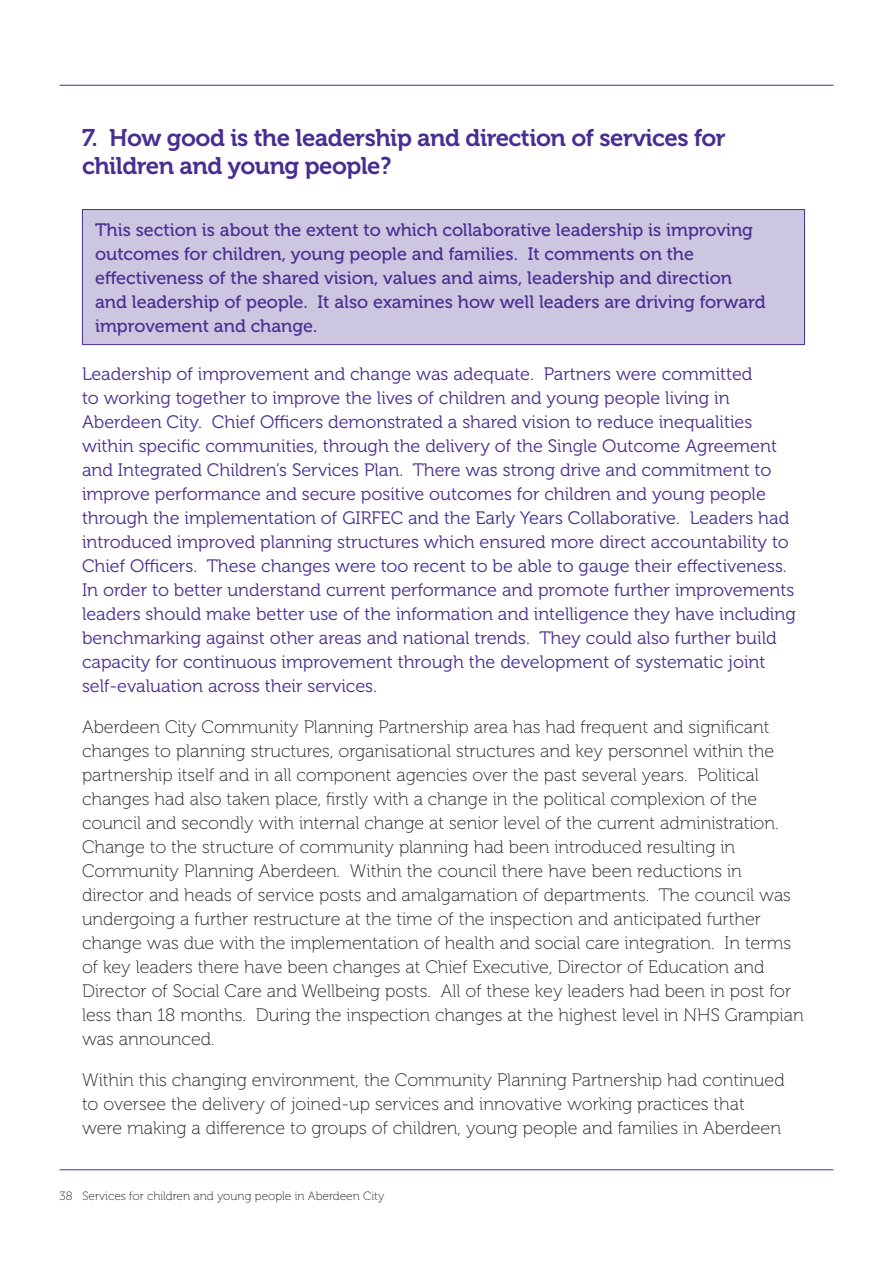
<style>
.page{position:relative;width:893px;height:1263px;background:#fff}
.page>*{position:absolute;margin:0;border:0;box-sizing:border-box;transform-origin:0 0}
.t1{font:24px/28.8px "Museo 700";letter-spacing:-.02em;color:#482e92}
.t2{font:18px/24px "Museo 100";color:#231f20}
.t3{font:18px/24px "Museo 300";color:#482e92}
.t4{font:18px/24px "Museo 500";color:#482e92}
.t5{font:12px "Museo 100";color:#231f20}
</style>
<div class="page">
<hr style="left:60px;top:85px;width:773px;height:1px;background:#482e92">
<hr style="left:60px;top:1169px;width:773px;height:1px;background:#482e92">
<div style="left:82px;top:210px;width:722px;height:135px;background:#cdc6e1"></div>
<hr style="left:82px;top:210px;width:1px;height:134px;background:#482e92">
<hr style="left:82px;top:209px;width:723px;height:1px;background:#482e92">
<hr style="left:804px;top:210px;width:1px;height:134px;background:#482e92">
<hr style="left:82px;top:344px;width:723px;height:1px;background:#482e92">
<h1 class="t1" style="left:82px;top:123px;width:645px">7. How good is the leadership and direction of services for children and young people?</h1>
<p class="t4" style="left:95px;top:218px;width:672px">This section is about the extent to which collaborative leadership is improving outcomes for children, young people and families. It comments on the effectiveness of the shared vision, values and aims, leadership and direction and leadership of people. It also examines how well leaders are driving forward improvement and change.</p>
<p class="t3" style="left:82px;top:362px;width:715px">Leadership of improvement and change was adequate. Partners were committed<br>to working together to improve the lives of children and young people living in Aberdeen City. Chief Officers demonstrated a shared vision to reduce inequalities within specific communities, through the delivery of the Single Outcome Agreement and Integrated Children’s Services Plan. There was strong drive and commitment to improve performance and secure positive outcomes for children and young people through the implementation of GIRFEC and the Early Years Collaborative. Leaders had introduced improved planning structures which ensured more direct accountability to Chief Officers. These changes were too recent to be able to gauge their effectiveness.<br>In order to better understand current performance and promote further improvements leaders should make better use of the information and intelligence they have including benchmarking against other areas and national trends. They could also further build capacity for continuous improvement through the development of systematic joint self-evaluation across their services.</p>
<p class="t2" style="left:82px;top:715px;width:723px">Aberdeen City Community Planning Partnership area has had frequent and significant changes to planning structures, organisational structures and key personnel within the partnership itself and in all component agencies over the past several years. Political changes had also taken place, firstly with a change in the political complexion of the council and secondly with internal change at senior level of the current administration.<br>Change to the structure of community planning had been introduced resulting in Community Planning Aberdeen. Within the council there have been reductions in director and heads of service posts and amalgamation of departments. The council was undergoing a further restructure at the time of the inspection and anticipated further change was due with the implementation of health and social care integration. In terms of key leaders there have been changes at Chief Executive, Director of Education and Director of Social Care and Wellbeing posts. All of these key leaders had been in post for less than 18 months. During the inspection changes at the highest level in NHS Grampian was announced.</p>
<p class="t2" style="left:82px;top:1068px;width:704px">Within this changing environment, the Community Planning Partnership had continued to oversee the delivery of joined-up services and innovative working practices that were making a difference to groups of children, young people and families in Aberdeen</p>
<p class="t5" style="left:60px;top:1189px;width:326px">38 Services for children and young people in Aberdeen City</p>
</div>
